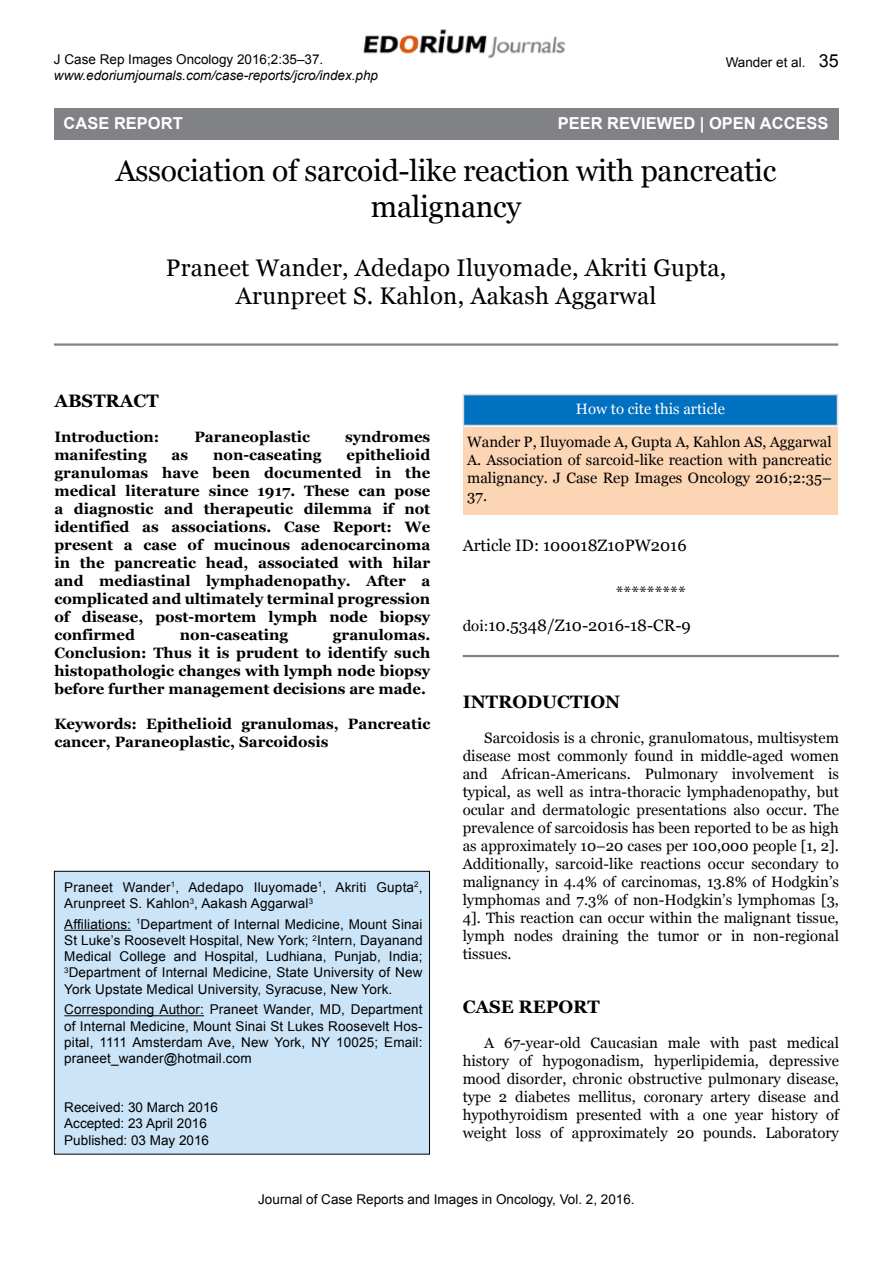
<style>
.page{position:relative;width:893px;height:1263px;background:#fff}
.page>*{position:absolute;margin:0;border:0;box-sizing:border-box;transform-origin:0 0}
.t1{font:30px/36px "Georgia";letter-spacing:-.01em;color:#000;text-align:center}
.t2{font:24px/28.8px "Georgia";letter-spacing:.01em;color:#000;text-align:center}
.t3{font:700 18px "Georgia";color:#000}
.t4{font:16.5px/33.3px "Georgia";color:#000}
.t5{font:700 16.5px "Arial";color:#fff}
.t6{font:15px/18px "Georgia";color:#000;text-align:justify}
.t7{font:700 15px/18px "Georgia";color:#000;text-align:justify}
.t8{font:15px "Georgia";color:#fff}
.t9{font:13.5px/16.2px "Arial";letter-spacing:.01em;color:#000}
.t10{font:italic 13.5px "Arial";color:#000}
.s1{font-size:18px}
.s2{font-size:15px}
</style>
<div class="page">
<img style="left:363px;top:29px;width:202px;height:29px">
<hr style="left:54px;top:343px;width:784px;height:3px;background:#808285">
<hr style="left:463px;top:655px;width:376px;height:2px;background:#808285">
<div style="left:54px;top:871px;width:376px;height:283px;background:#cce4f7"></div>
<div style="left:54px;top:871px;width:376px;height:283px;border:1px solid #000"></div>
<hr style="left:64px;top:930px;width:67px;height:1px;background:#000">
<hr style="left:64px;top:1015px;width:140px;height:1px;background:#000">
<div style="left:54px;top:108px;width:784px;height:32px;background:#808285"></div>
<div style="left:463px;top:427px;width:375px;height:87px;background:#fcd5b5"></div>
<div style="left:463px;top:394px;width:375px;height:32px;background:#0070c0;border:2px solid #d9d9d9"></div>
<p class="t9" style="left:54px;top:51px;width:271px">J Case Rep Images Oncology 2016;2:35–37.</p>
<p class="t10" style="left:54px;top:67px;width:326px">www.edoriumjournals.com/case-reports/jcro/index.php</p>
<p class="t9" style="left:726px;top:54px;width:115px">Wander et al. <span class="s1">35</span></p>
<p class="t5" style="left:64px;top:112px;width:13px">C</p>
<p class="t5" style="left:114px;top:112px;width:13px">R</p>
<p class="t5" style="left:696px;top:112px;width:10px">OPE</p>
<p class="t5" style="left:730px;top:112px;width:27px">N ACCESS</p>
<h1 class="t1" style="left:116px;top:153px;width:662px">Association of sarcoid-like reaction with pancreatic malignancy</h1>
<h2 class="t2" style="left:166px;top:253px;width:562px">Praneet Wander, Adedapo Iluyomade, Akriti Gupta,<br>Arunpreet S. Kahlon, Aakash Aggarwal</h2>
<p class="t5" style="left:64px;top:112px;width:121px">CASE REPORT</p>
<p class="t5" style="left:558px;top:112px;width:164px">PEER REVIEWED | OPE</p>
<p class="t5" style="left:744px;top:112px;width:29px">N ACCESS</p>
<p class="t3" style="left:54px;top:390px;width:106px">Abstract</p>
<p class="t7" style="left:54px;top:428px;width:107px">Introduction:</p>
<p class="t7" style="left:194px;top:428px;width:117px">Paraneoplastic</p>
<p class="t7" style="left:345px;top:428px;width:87px">syndromes</p>
<p class="t7" style="left:54px;top:446px;width:94px">manifesting</p>
<p class="t7" style="left:172px;top:446px;width:18px">as</p>
<p class="t7" style="left:213px;top:446px;width:110px">non-caseating</p>
<p class="t7" style="left:54px;top:446px;width:377px;text-indent:292px">epithelioid granulomas have been documented in the medical literature since 1917. These can pose a diagnostic and therapeutic dilemma if not identified as associations. Case Report: We present a case of mucinous adenocarcinoma in the pancreatic head, associated with hilar and mediastinal lymphadenopathy. After a complicated and ultimately terminal progression of disease, post-mortem lymph node biopsy confirmed</p>
<p class="t7" style="left:54px;top:626px;width:377px;text-indent:279px">granulomas.<br>Conclusion: Thus it is prudent to identify such histopathologic changes with lymph node biopsy before further management decisions are made.</p>
<p class="t7" style="left:54px;top:714px;width:377px">Keywords: Epithelioid granulomas, Pancreatic cancer, Paraneoplastic, Sarcoidosis</p>
<p class="t7" style="left:180px;top:626px;width:110px">non-caseating</p>
<p class="t9" style="left:64px;top:879px;width:360px">Praneet Wander<sup>1</sup>, Adedapo Iluyomade<sup>1</sup>, Akriti Gupta<sup>2</sup>,<br>Arunpreet S. Kahlon<sup>3</sup>, Aakash Aggarwal<sup>3</sup></p>
<p class="t9" style="left:64px;top:916px;width:360px;text-align:justify">Affiliations: <sup>1</sup>Department of Internal Medicine, Mount Sinai St Luke’s Roosevelt Hospital, New York; <sup>2</sup>Intern, Dayanand Medical College and Hospital, Ludhiana, Punjab, India; <sup>3</sup>Department of Internal Medicine, State University of New York Upstate Medical University, Syracuse, New York.</p>
<p class="t9" style="left:64px;top:1002px;width:360px;text-align:justify">Corresponding Author: Praneet Wander, MD, Department of Internal Medicine, Mount Sinai St Lukes Roosevelt Hos&shy;pital, 1111 Amsterdam Ave, New York, NY 10025; Email: praneet_wander@hotmail.com</p>
<p class="t9" style="left:64px;top:1099px;width:155px">Received: 30 March 2016<br>Accepted: 23 April 2016<br>Published: 03 May 2016</p>
<p class="t8" style="left:576px;top:400px;width:151px">How to cite this article</p>
<p class="t6" style="left:467px;top:433px;width:366px">Wander P, Iluyomade A, Gupta A, Kahlon AS, Aggarwal A. Association of sarcoid-like reaction with pancreatic malignancy. J Case Rep Images Oncology 2016;2:35– 37.</p>
<p class="t4" style="left:463px;top:529px;width:225px">Article ID: 100018Z10PW2016</p>
<p class="t4" style="left:463px;top:576px;width:230px;text-indent:153px">********* <span class="s2">doi:</span>10.5348/Z10-2016-18-CR-9</p>
<p class="t3" style="left:463px;top:690px;width:159px">iNTRODUCTION</p>
<p class="t6" style="left:463px;top:729px;width:378px;text-indent:22px">Sarcoidosis is a chronic, granulomatous, multisystem disease most commonly found in middle-aged women and African-Americans. Pulmonary involvement is typical, as well as intra-thoracic lymphadenopathy, but ocular and dermatologic presentations also occur. The prevalence of sarcoidosis has been reported to be as high as approximately 10–20 cases per 100,000 people [1, 2].<br>Additionally, sarcoid-like reactions occur secondary to malignancy in 4.4% of carcinomas, 13.8% of Hodgkin’s lymphomas and 7.3% of non-Hodgkin’s lymphomas [3, 4]. This reaction can occur within the malignant tissue, lymph nodes draining the tumor or in non-regional tissues.</p>
<p class="t3" style="left:463px;top:995px;width:125px">CASE REPORT</p>
<p class="t6" style="left:463px;top:1034px;width:378px;text-indent:22px">A 67-year-old Caucasian male with past medical history of hypogonadism, hyperlipidemia, depressive mood disorder, chronic obstructive pulmonary disease, type 2 diabetes mellitus, coronary artery disease and hypothyroidism presented with a one year history of weight loss of approximately 20 pounds. Laboratory</p>
<p class="t9" style="left:258px;top:1191px;width:378px">Journal of Case Reports and Images in Oncology, Vol. 2, 2016.</p>
</div>
